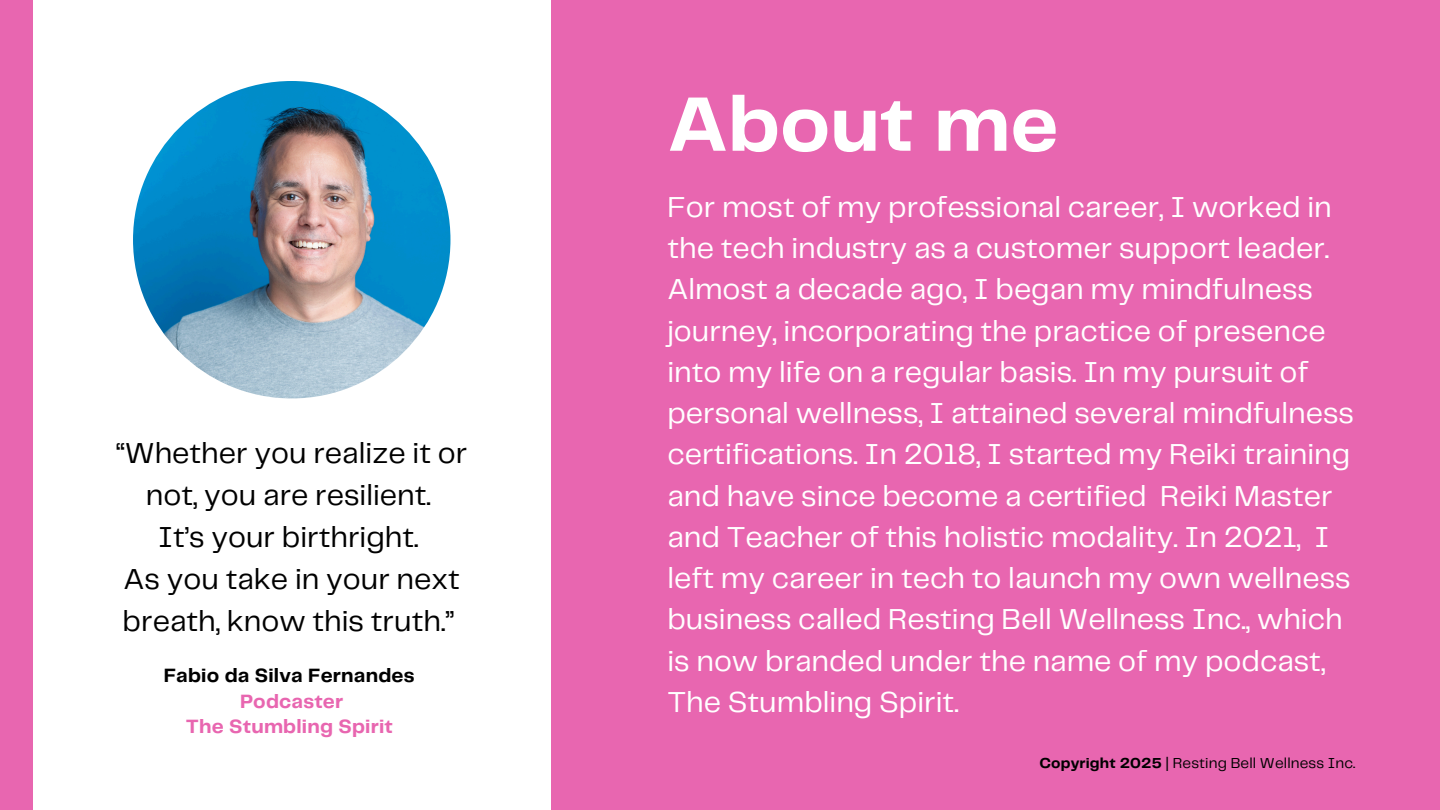
<style>
.page{position:relative;width:1440px;height:810px;background:#fff}
.page>*{position:absolute;margin:0;border:0;box-sizing:border-box;transform-origin:0 0}
.t1{font:700 80px "Telegraf";color:#fff}
.t2{font:30px/41.2px "Telegraf";color:#fff}
.t3{font:30px/42px "Telegraf";color:#000;text-align:center}
.t4{font:700 20px/25.5px "Telegraf";letter-spacing:.01em;color:#e866b0;text-align:center}
.t5{font:15px "Telegraf";letter-spacing:.01em;color:#000}
.s1{color:#000}
.s2{font-weight:700}
</style>
<div class="page">
<div style="left:0;top:0;width:32px;height:810px;background:#e866b0"></div>
<div style="left:551px;top:0;width:889px;height:810px;background:#e866b0"></div>
<img style="left:133px;top:81px;width:317px;height:317px;border-radius:50%">
<h3 class="t3" style="left:116px;top:433px;width:353px">“Whether you realize it or not, you are resilient.<br>It’s your birthright.<br>As you take in your next breath, know this truth.”</h3>
<p class="t4" style="left:164px;top:664px;width:252px"><span class="s1">Fabio da Silva Fernandes<br></span>Podcaster<br>The Stumbling Spirit</p>
<h2 class="t1" style="left:667px;top:90px;width:393px">About me</h2>
<p class="t2" style="left:667px;top:188px;width:688px">For most of my professional career, I worked in the tech industry as a customer support leader.<br>Almost a decade ago, I began my mindfulness journey, incorporating the practice of presence into my life on a regular basis. In my pursuit of personal wellness, I attained several mindfulness certifications. In 2018, I started my Reiki training and have since become a certified Reiki Master and Teacher of this holistic modality. In 2021, I left my career in tech to launch my own wellness business called Resting Bell Wellness Inc., which is now branded under the name of my podcast, The Stumbling Spirit.</p>
<h1 class="t5" style="left:1039px;top:756px;width:317px"><span class="s2">Copyright 2025</span> | Resting Bell Wellness Inc.</h1>
</div>
